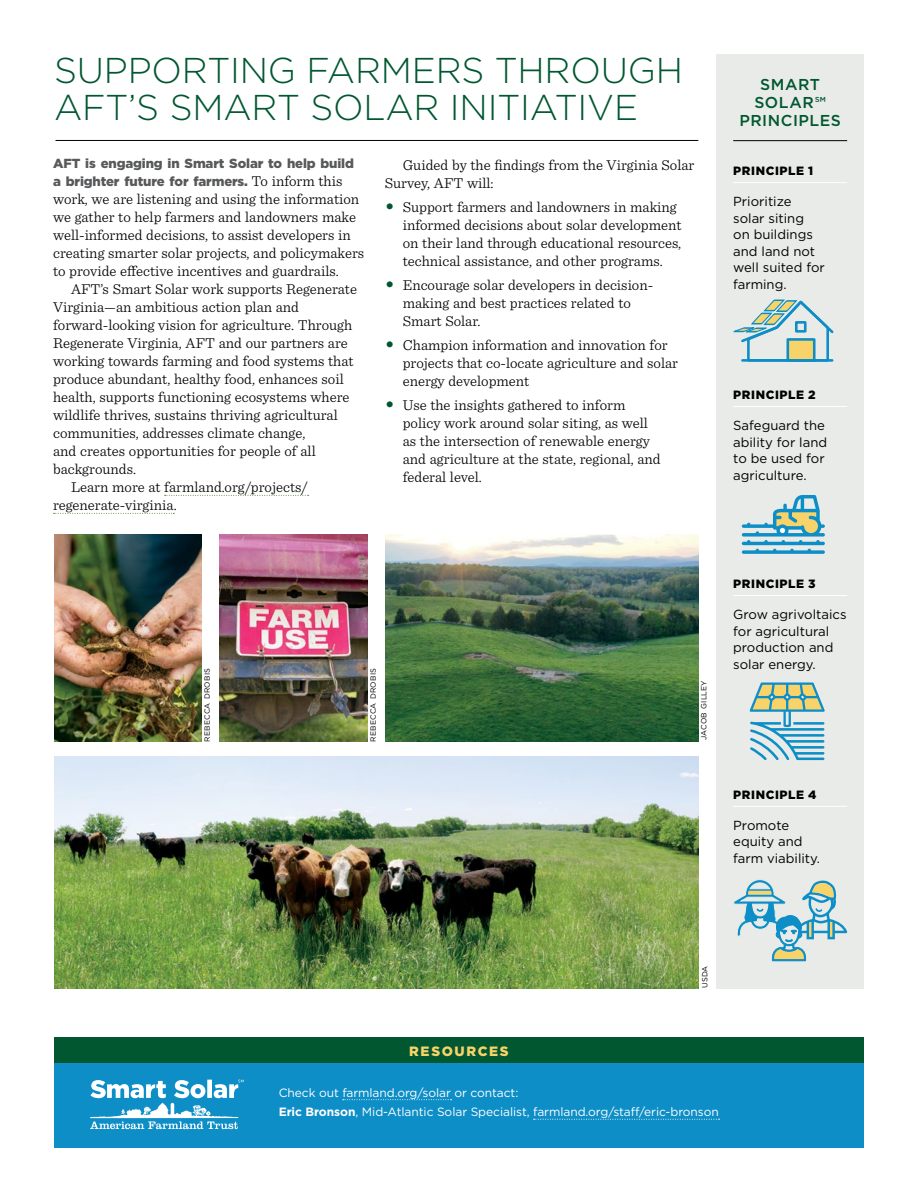
<style>
.page{position:relative;width:918px;height:1188px;background:#fff}
.page>*{position:absolute;margin:0;border:0;box-sizing:border-box;transform-origin:0 0}
.t1{font:300 35.85px/37.5px "Gotham";letter-spacing:-.005em;color:#005730}
.t2{font:500 15.75px/18px "Gotham";letter-spacing:.035em;color:#005730;text-align:center}
.t3{font:300 15px/18px "Sentinel";color:#000}
.t4{font:900 13.5px "Gotham";letter-spacing:.125em;color:#f8d369}
.t5{font:13.2px/16.5px "Gotham";color:#000}
.t6{font:900 13.2px/18px "Gotham";letter-spacing:-.01em;color:#58595b}
.t7{font:12px/19.5px "Gotham";letter-spacing:-.005em;color:#fff}
.t8{font:900 12px "Gotham";letter-spacing:.05em;color:#000}
.t9{font:7.5px "Gotham";letter-spacing:.025em;color:#000}
.s1{font-family:"Sentinel";font-weight:300;font-size:15px;color:#000}
.s2{color:#005730}
.s3{font-weight:700}
</style>
<div class="page">
<svg style="left:165px;top:495px;width:144px;height:1px"></svg>
<svg style="left:53px;top:513px;width:121px;height:1px"></svg>
<img style="left:54px;top:535px;width:148px;height:207px">
<img style="left:385px;top:535px;width:313px;height:207px">
<img style="left:220px;top:535px;width:147px;height:206px">
<div style="left:716px;top:54px;width:148px;height:934px;background:#e8ebe7"></div>
<svg style="left:742px;top:495px;width:83px;height:59px"></svg>
<hr style="left:733px;top:182px;width:114px;height:1px;background:#fff">
<svg style="left:750px;top:682px;width:75px;height:78px"></svg>
<svg style="left:732px;top:879px;width:115px;height:110px"></svg>
<svg style="left:733px;top:299px;width:101px;height:63px"></svg>
<hr style="left:733px;top:406px;width:114px;height:1px;background:#fff">
<hr style="left:733px;top:595px;width:114px;height:1px;background:#fff">
<hr style="left:733px;top:806px;width:114px;height:1px;background:#fff">
<hr style="left:56px;top:140px;width:642px;height:1px;background:#000">
<hr style="left:733px;top:140px;width:114px;height:1px;background:#000">
<img style="left:54px;top:756px;width:644px;height:232px">
<div style="left:54px;top:1037px;width:810px;height:111px;background:#0e8ec7"></div>
<div style="left:54px;top:1037px;width:810px;height:26px;background:#005730"></div>
<svg style="left:343px;top:1099px;width:109px;height:1px"></svg>
<svg style="left:534px;top:1119px;width:186px;height:1px"></svg>
<svg style="left:90px;top:1080px;width:154px;height:49px"></svg>
<h1 class="t1" style="left:54px;top:50px;width:631px">SUPPORTING FARMERS THROUGH<br>AFT’S SMART SOLAR INITIATIVE</h1>
<p class="t6" style="left:53px;top:155px;width:302px">AFT is engaging in Smart Solar to help build a brighter future for farmers. <span class="s1">To inform this</span></p>
<p class="t3" style="left:53px;top:190px;width:313px">work, we are listening and using the information we gather to help farmers and landowners make well-informed decisions, to assist developers in creating smarter solar projects, and policymakers to provide effective incentives and guardrails.</p>
<p class="t3" style="left:71px;top:280px;width:287px">AFT’s Smart Solar work supports Regenerate</p>
<p class="t3" style="left:53px;top:298px;width:248px">Virginia—an ambitious action plan and</p>
<p class="t3" style="left:53px;top:316px;width:301px">forward-looking vision for agriculture. Through</p>
<p class="t3" style="left:53px;top:334px;width:296px">Regenerate Virginia, AFT and our partners are</p>
<p class="t3" style="left:53px;top:352px;width:302px">working towards farming and food systems that</p>
<p class="t3" style="left:53px;top:370px;width:292px">produce abundant, healthy food, enhances soil</p>
<p class="t3" style="left:53px;top:388px;width:298px">health, supports functioning ecosystems where</p>
<p class="t3" style="left:53px;top:406px;width:286px">wildlife thrives, sustains thriving agricultural</p>
<p class="t3" style="left:53px;top:424px;width:254px">communities, addresses climate change,</p>
<p class="t3" style="left:53px;top:442px;width:264px">and creates opportunities for people of all</p>
<p class="t3" style="left:53px;top:460px;width:84px">backgrounds.</p>
<p class="t3" style="left:71px;top:478px;width:238px">Learn more at farmland.org/projects/</p>
<p class="t3" style="left:53px;top:496px;width:125px">regenerate-virginia.</p>
<p class="t3" style="left:385px;top:155px;width:311px;text-indent:18px">Guided by the findings from the Virginia Solar<br>Survey, AFT will:</p>
<p class="t3" style="left:403px;top:197px;width:280px;text-indent:-18px"><span class="s2">•</span> Support farmers and landowners in making informed decisions about solar development on their land through educational resources, technical assistance, and other programs.</p>
<p class="t3" style="left:403px;top:275px;width:252px;text-indent:-18px"><span class="s2">•</span> Encourage solar developers in decision&shy;making and best practices related to<br>Smart Solar.</p>
<p class="t3" style="left:403px;top:335px;width:277px;text-indent:-18px"><span class="s2">•</span> Champion information and innovation for projects that co-locate agriculture and solar energy development</p>
<p class="t3" style="left:403px;top:395px;width:260px;text-indent:-18px"><span class="s2">•</span> Use the insights gathered to inform policy work around solar siting, as well as the intersection of renewable energy and agriculture at the state, regional, and federal level.</p>
<p class="t9" style="left:202px;top:742px;width:75px;rotate:-90deg">REBECCA DROBIS</p>
<p class="t9" style="left:368px;top:742px;width:75px;rotate:-90deg">REBECCA DROBIS</p>
<p class="t9" style="left:699px;top:740px;width:61px;rotate:-90deg">JACOB GILLEY</p>
<p class="t2" style="left:739px;top:75px;width:103px">SMART<br>SOLAR℠<br>PRINCIPLES</p>
<p class="t8" style="left:733px;top:163px;width:81px">PRINCIPLE 1</p>
<p class="t5" style="left:733px;top:193px;width:93px">Prioritize solar siting<br>on buildings and land not well suited for farming.</p>
<p class="t8" style="left:733px;top:387px;width:84px">PRINCIPLE 2</p>
<p class="t5" style="left:733px;top:417px;width:95px">Safeguard the ability for land to be used for agriculture.</p>
<p class="t8" style="left:733px;top:576px;width:84px">PRINCIPLE 3</p>
<p class="t5" style="left:733px;top:606px;width:115px">Grow agrivoltaics for agricultural production and solar energy.</p>
<p class="t8" style="left:733px;top:787px;width:85px">PRINCIPLE 4</p>
<p class="t5" style="left:733px;top:817px;width:88px">Promote equity and farm viability.</p>
<p class="t4" style="left:409px;top:1041px;width:101px">RESOURCES</p>
<p class="t9" style="left:700px;top:988px;width:24px;rotate:-90deg">USDA</p>
<p class="t7" style="left:279px;top:1082px;width:442px">Check out farmland.org/solar or contact:<br><span class="s3">Eric Bronson</span>, Mid-Atlantic Solar Specialist, farmland.org/staff/eric-bronson</p>
</div>
